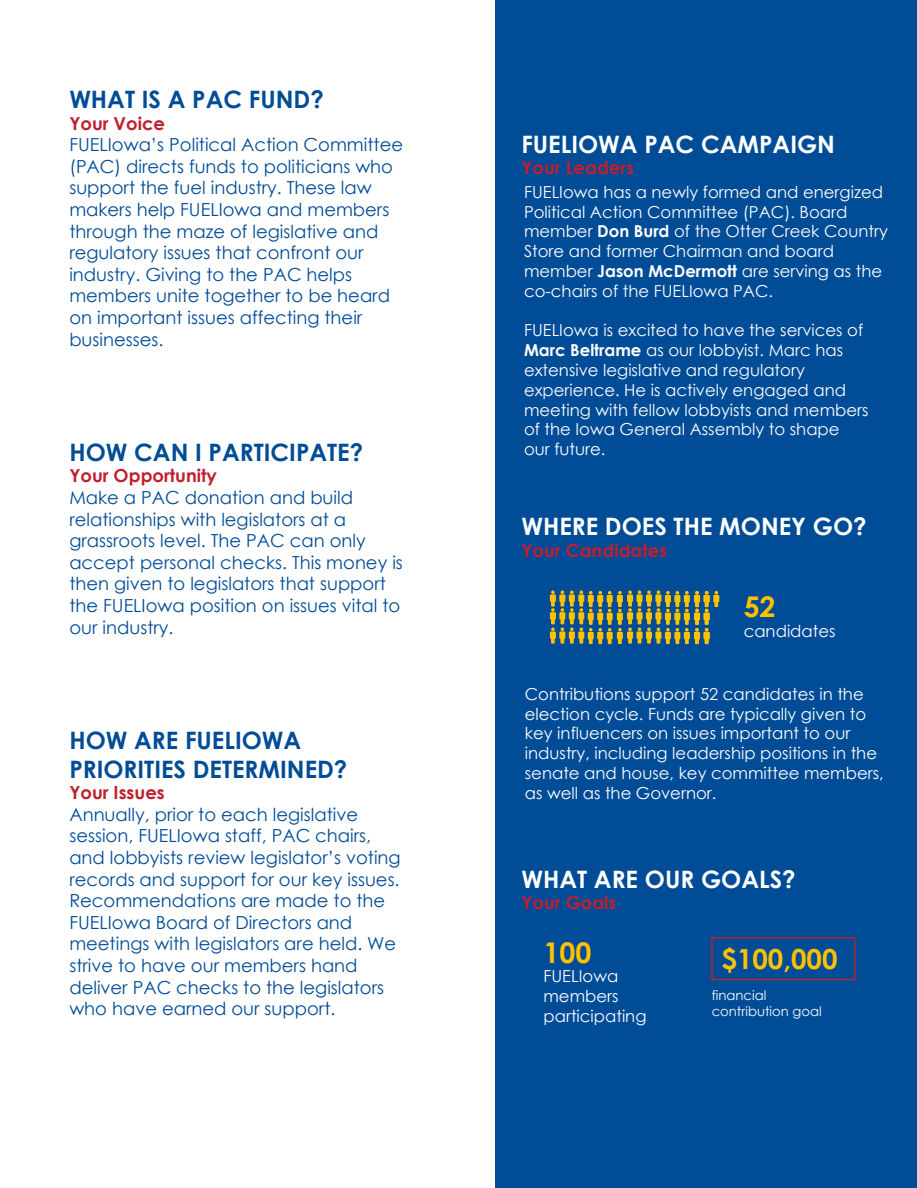
<style>
.page{position:relative;width:917px;height:1188px;background:#fff}
.page>*{position:absolute;margin:0;border:0;box-sizing:border-box;transform-origin:0 0}
.t1{font:700 28.5px "Century Gothic";color:#fec200}
.t2{font:700 27.6px "Century Gothic";color:#fec200}
.t3{font:700 24px/28.8px "Century Gothic";color:#004c97}
.t4{font:700 24px "Century Gothic";color:#fff}
.t5{font:18px/21.6px "Century Gothic";color:#004c97}
.t6{font:700 18px "Century Gothic";color:#c01f2e}
.t7{font:16.5px/19.8px "Century Gothic";color:#fff}
.t8{font:13.2px/15.9px "Century Gothic";color:#fff}
.s1{font-weight:700}
</style>
<div class="page">
<div style="left:495px;top:0;width:422px;height:1188px;background:#004c97"></div>
<svg style="left:550px;top:590px;width:169px;height:54px"></svg>
<div style="left:711px;top:937px;width:144px;height:43px;border:2px solid #c01f2e"></div>
<h3 class="t3" style="left:69px;top:84px;width:256px">WHAT IS A PAC FUND?</h3>
<p class="t6" style="left:69px;top:109px;width:97px">Your Voice</p>
<p class="t5" style="left:69px;top:134px;width:335px">FUELIowa’s Political Action Committee (PAC) directs funds to politicians who support the fuel industry. These law makers help FUELIowa and members through the maze of legislative and regulatory issues that confront our industry. Giving to the PAC helps members unite together to be heard on important issues affecting their businesses.</p>
<h3 class="t3" style="left:69px;top:437px;width:295px">HOW CAN I PARTICIPATE?</h3>
<p class="t6" style="left:69px;top:462px;width:149px">Your Opportunity</p>
<p class="t5" style="left:69px;top:486px;width:335px">Make a PAC donation and build relationships with legislators at a grassroots level. The PAC can only accept personal checks. This money is then given to legislators that support the FUELIowa position on issues vital to our industry.</p>
<h3 class="t3" style="left:69px;top:725px;width:279px">HOW ARE FUELIOWA<br>PRIORITIES DETERMINED?</h3>
<p class="t6" style="left:69px;top:779px;width:97px">Your Issues</p>
<p class="t5" style="left:69px;top:803px;width:333px">Annually, prior to each legislative session, FUELIowa staff, PAC chairs, and lobbyists review legislator’s voting records and support for our key issues.<br>Recommendations are made to the FUELIowa Board of Directors and meetings with legislators are held. We strive to have our members hand deliver PAC checks to the legislators who have earned our support.</p>
<h3 class="t4" style="left:521px;top:126px;width:315px">FUELIOWA PAC CAMPAIGN</h3>
<p class="t6" style="left:521px;top:154px;width:114px">Your Leaders</p>
<p class="t7" style="left:524px;top:182px;width:365px">FUELIowa has a newly formed and energized Political Action Committee (PAC). Board member <span class="s1">Don Burd</span> of the Otter Creek Country Store and former Chairman and board member <span class="s1">Jason McDermott</span> are serving as the co-chairs of the FUELIowa PAC.</p>
<p class="t7" style="left:524px;top:320px;width:346px">FUELIowa is excited to have the services of <span class="s1">Marc Beltrame</span> as our lobbyist. Marc has extensive legislative and regulatory experience. He is actively engaged and meeting with fellow lobbyists and members of the Iowa General Assembly to shape our future.</p>
<h3 class="t4" style="left:521px;top:508px;width:347px">WHERE DOES THE MONEY GO?</h3>
<p class="t6" style="left:521px;top:537px;width:147px">Your Candidates</p>
<h1 class="t1" style="left:743px;top:585px;width:33px">52</h1>
<p class="t7" style="left:743px;top:621px;width:93px">candidates</p>
<p class="t7" style="left:525px;top:684px;width:360px">Contributions support 52 candidates in the election cycle. Funds are typically given to key influencers on issues important to our industry, including leadership positions in the senate and house, key committee members, as well as the Governor.</p>
<h3 class="t4" style="left:521px;top:861px;width:276px">WHAT ARE OUR GOALS?</h3>
<p class="t6" style="left:521px;top:889px;width:97px">Your Goals</p>
<h1 class="t1" style="left:543px;top:931px;width:49px">100</h1>
<p class="t7" style="left:543px;top:966px;width:104px">FUELIowa members participating</p>
<h2 class="t2" style="left:721px;top:938px;width:117px">$100,000</h2>
<p class="t8" style="left:711px;top:987px;width:112px">financial contribution goal</p>
</div>
